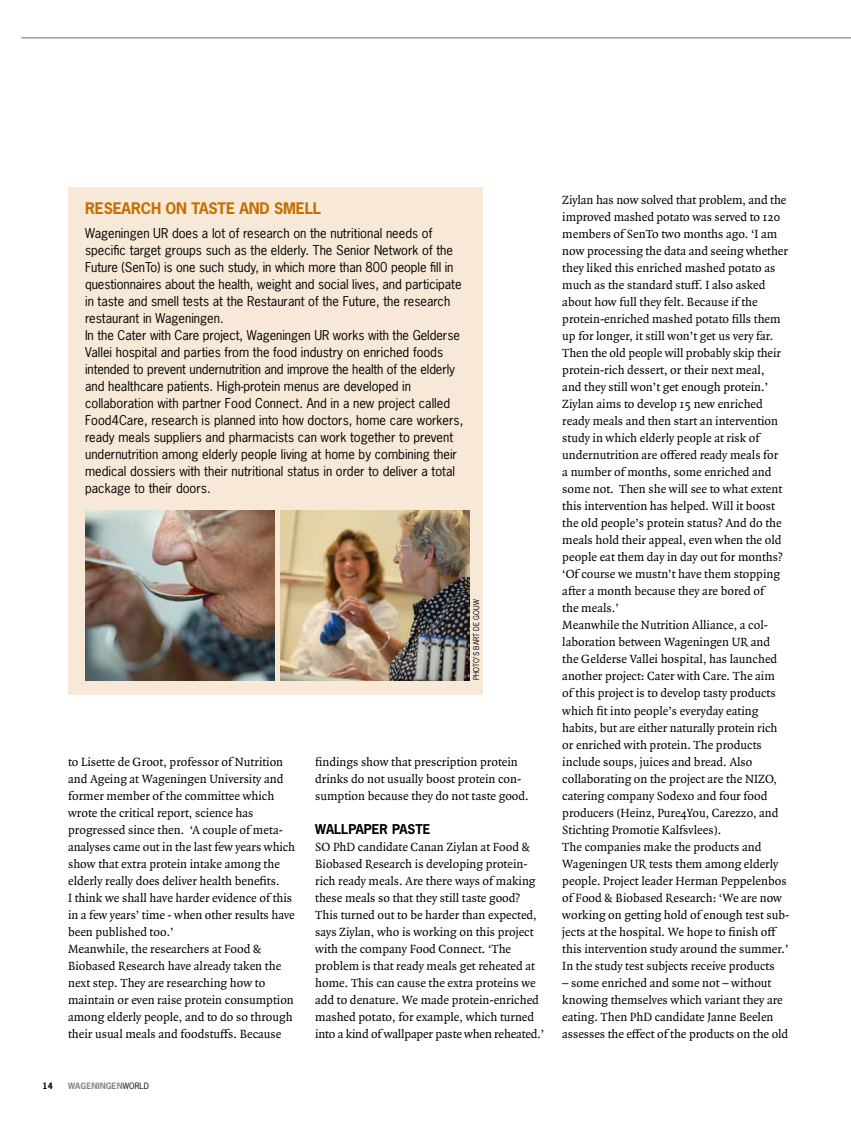
<style>
.page{position:relative;width:851px;height:1127px;background:#fff}
.page>*{position:absolute;margin:0;border:0;box-sizing:border-box;transform-origin:0 0}
.t1{font:700 15px "News Gothic Std";letter-spacing:-.01em;color:#c37000}
.t2{font:12.75px/17px "Quadraat OT";color:#000}
.t3{font:12.75px/17px "News Gothic Std";color:#000}
.t4{font:700 8.25px "News Gothic Std";letter-spacing:.01em;color:#878787}
.t5{font:700 8.25px "News Gothic Std";color:#000}
.t6{font:7.5px "News Gothic Std";color:#000}
.s1{font-family:"News Gothic Std";font-weight:700}
.s2{font-weight:400;color:#000}
</style>
<div class="page">
<div style="left:68px;top:187px;width:415px;height:507px;background:#f7e8d8"></div>
<img style="left:85px;top:510px;width:189px;height:170px">
<img style="left:280px;top:510px;width:189px;height:170px">
<svg style="left:21px;top:37px;width:829px;height:2px;background:#b6b6b6"></svg>
<p class="t1" style="left:85px;top:199px;width:238px">RESEARCH ON TASTE AND SMELL</p>
<p class="t3" style="left:85px;top:225px;width:380px">Wageningen UR does a lot of research on the nutritional needs of specific target groups such as the elderly. The Senior Network of the Future (SenTo) is one such study, in which more than 800 people fill in questionnaires about the health, weight and social lives, and participate in taste and smell tests at the Restaurant of the Future, the research restaurant in Wageningen.<br>In the Cater with Care project, Wageningen UR works with the Gelderse Vallei hospital and parties from the food industry on enriched foods intended to prevent undernutrition and improve the health of the elderly and healthcare patients. High-protein menus are developed in collaboration with partner Food Connect. And in a new project called Food4Care, research is planned into how doctors, home care workers, ready meals suppliers and pharmacists can work together to prevent undernutrition among elderly people living at home by combining their medical dossiers with their nutritional status in order to deliver a total package to their doors.</p>
<p class="t6" style="left:471px;top:680px;width:82px;rotate:-90deg">PHOTO’S BART DE GOUW</p>
<p class="t2" style="left:68px;top:753px;width:229px">to Lisette de Groot, professor of Nutrition and Ageing at Wageningen University and former member of the committee which wrote the critical report, science has progressed since then. ‘A couple of meta&shy;analyses came out in the last few years which show that extra protein intake among the elderly really does deliver health benefits.<br>I think we shall have harder evidence of this in a few years’ time - when other results have been published too.’<br>Meanwhile, the researchers at Food &amp; Biobased Research have already taken the next step. They are researching how to maintain or even raise protein consumption among elderly people, and to do so through their usual meals and foodstuffs. Because</p>
<p class="t2" style="left:315px;top:753px;width:215px">findings show that prescription protein drinks do not usually boost protein con&shy;sumption because they do not taste good.</p>
<p class="t2" style="left:315px;top:821px;width:230px"><span class="s1">WALLPAPER PASTE<br></span>SO PhD candidate Canan Ziylan at Food &amp; Biobased Research is developing protein&shy;rich ready meals. Are there ways of making these meals so that they still taste good?<br>This turned out to be harder than expected, says Ziylan, who is working on this project with the company Food Connect. ‘The problem is that ready meals get reheated at home. This can cause the extra proteins we add to denature. We made protein-enriched mashed potato, for example, which turned into a kind of wallpaper paste when reheated.’</p>
<p class="t5" style="left:43px;top:1080px;width:12px">14</p>
<p class="t4" style="left:68px;top:1080px;width:82px">WAGENINGEN<span class="s2">WORLD</span></p>
<p class="t2" style="left:562px;top:192px;width:228px">Ziylan has now solved that problem, and the improved mashed potato was served to 120 members of SenTo two months ago. ‘I am now processing the data and seeing whether they liked this enriched mashed potato as much as the standard stuff. I also asked about how full they felt. Because if the protein-enriched mashed potato fills them up for longer, it still won’t get us very far.<br>Then the old people will probably skip their protein-rich dessert, or their next meal,<br>and they still won’t get enough protein.’ Ziylan aims to develop 15 new enriched ready meals and then start an intervention study in which elderly people at risk of undernutrition are offered ready meals for<br>a number of months, some enriched and some not. Then she will see to what extent this intervention has helped. Will it boost the old people’s protein status? And do the meals hold their appeal, even when the old people eat them day in day out for months? ‘Of course we mustn’t have them stopping after a month because they are bored of<br>the meals.’<br>Meanwhile the Nutrition Alliance, a col&shy;laboration between Wageningen UR and the Gelderse Vallei hospital, has launched another project: Cater with Care. The aim<br>of this project is to develop tasty products which fit into people’s everyday eating habits, but are either naturally protein rich or enriched with protein. The products include soups, juices and bread. Also collaborating on the project are the NIZO, catering company Sodexo and four food producers (Heinz, Pure4You, Carezzo, and Stichting Promotie Kalfsvlees).<br>The companies make the products and Wageningen UR tests them among elderly people. Project leader Herman Peppelenbos of Food &amp; Biobased Research: ‘We are now working on getting hold of enough test sub&shy;jects at the hospital. We hope to finish off this intervention study around the summer.’ In the study test subjects receive products</p>
<p class="t2" style="left:562px;top:974px;width:227px">– some enriched and some not – without knowing themselves which variant they are eating. Then PhD candidate Janne Beelen assesses the effect of the products on the old</p>
</div>
